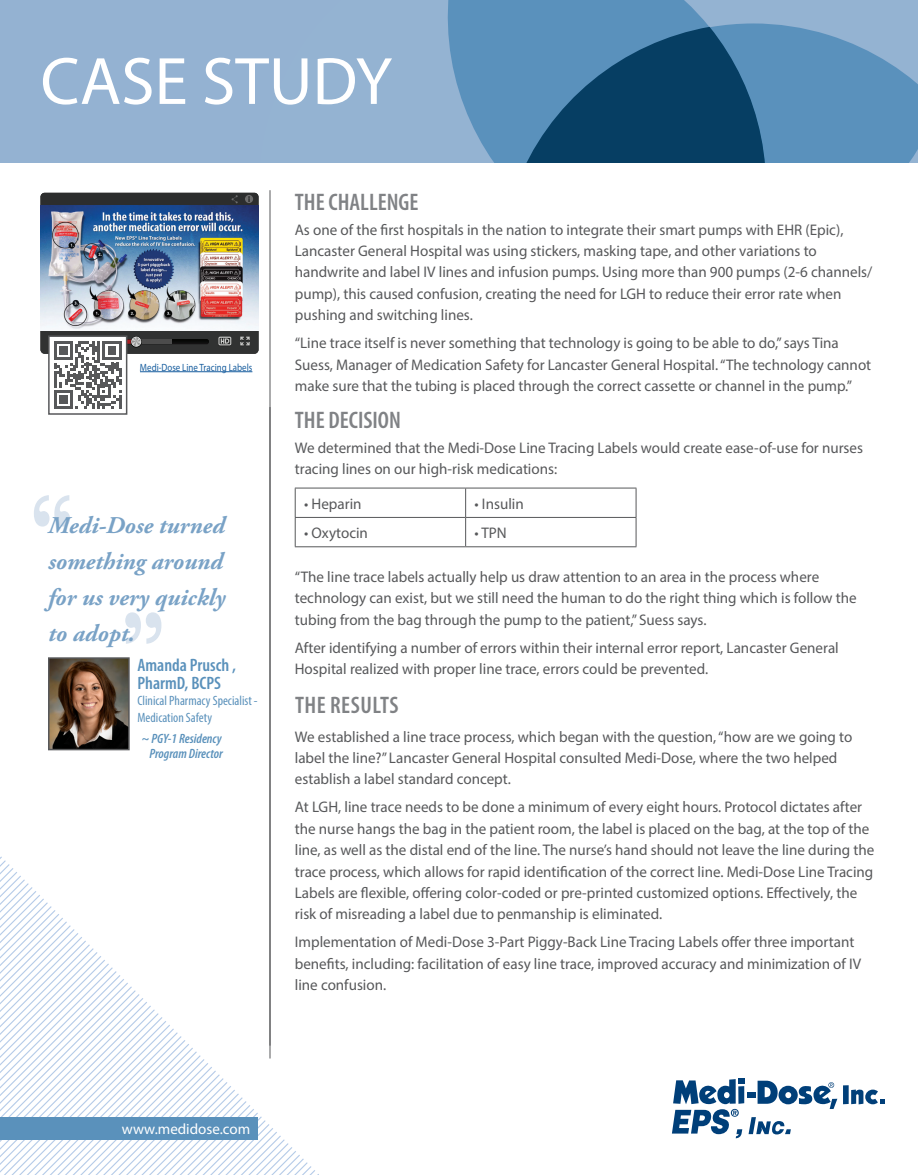
<style>
.page{position:relative;width:918px;height:1175px;background:#fff}
.page>*{position:absolute;margin:0;border:0;box-sizing:border-box;transform-origin:0 0}
.body{font:700 90px "Baskerville";color:#d9e3ee;scale:.85 1}
.t1{font:67.5px "Myriad Pro";color:#fff}
.body-2{font:italic 700 24px/36px "Adobe Garamond Pro";color:#79a2c6;text-align:justify}
.body-3{font:600 condensed 24px "Myriad Pro";color:#808285}
.body-4{font:600 condensed 24px "Myriad Pro";letter-spacing:.02em;color:#808285}
.body-5{font:600 condensed 18px/18px "Myriad Pro";color:#5a91bb}
.body-6{font:15.3px/21.3px "Myriad Pro";color:#57585a}
.t2{font:15px "Myriad Pro";color:#fff}
.body-7{font:condensed 13.5px/16.5px "Myriad Pro";color:#5a91bb}
.body-8{font:italic 600 condensed 13.5px/15px "Myriad Pro";color:#5a91bb;text-align:center}
.body-9{font:10.5px "Myriad Pro";color:#175d9e;scale:.85 1}
</style>
<div class="page">
<div style="left:0;top:0;width:918px;height:163px;background:#94b2d2"></div>
<svg style="left:447px;top:0;width:259px;height:163px;fill:#5a91bc"></svg>
<svg style="left:515px;top:23px;width:403px;height:140px;background:#3d739b"></svg>
<hr style="left:270px;top:190px;width:1px;height:868px;background:#57585a">
<svg style="left:0;top:856px;width:315px;height:318px"></svg>
<hr style="left:270px;top:407px;width:1px;height:638px;background:#57585a">
<div style="left:0;top:1117px;width:257px;height:23px;background:#5a91bb"></div>
<div style="left:843px;top:1085px;width:6px;height:19px;background:#003f79"></div>
<svg style="left:851px;top:1089px;width:34px;height:15px"></svg>
<svg style="left:672px;top:1078px;width:165px;height:60px"></svg>
<hr style="left:295px;top:487px;width:171px;height:1px;background:#57585a">
<hr style="left:466px;top:487px;width:170px;height:1px;background:#57585a">
<hr style="left:295px;top:517px;width:171px;height:1px;background:#57585a">
<svg style="left:295px;top:488px;width:1px;height:58px"></svg>
<hr style="left:466px;top:517px;width:170px;height:1px;background:#57585a">
<svg style="left:465px;top:488px;width:1px;height:58px"></svg>
<svg style="left:636px;top:488px;width:1px;height:58px"></svg>
<hr style="left:295px;top:546px;width:171px;height:1px;background:#57585a">
<hr style="left:466px;top:546px;width:170px;height:1px;background:#57585a">
<svg style="left:40px;top:193px;width:219px;height:13px;background:#2c3035"></svg>
<img style="left:40px;top:206px;width:219px;height:124px">
<svg style="left:40px;top:331px;width:219px;height:78px"></svg>
<div style="left:48px;top:335px;width:79px;height:80px;border:2px solid #57585a"></div>
<hr style="left:140px;top:371px;width:112px;height:1px;background:#175d9e">
<img style="left:51px;top:660px;width:76px;height:87px">
<div style="left:48px;top:657px;width:82px;height:93px;border:2px solid #57585a"></div>
<h2 class="t1" style="left:40px;top:40px;width:353px">CASE STUDY</h2>
<p class="body-9" style="left:140px;top:361px;width:134px">Medi-Dose Line Tracing Labels</p>
<p class="body" style="left:29px;top:464px;width:55px">“</p>
<p class="body-2" style="left:48px;top:507px;width:179px">Medi-Dose turned something around for us very quickly to adopt.</p>
<p class="body-5" style="left:137px;top:655px;width:100px">Amanda Prusch ,<br>PharmD, BCPS</p>
<p class="body-7" style="left:137px;top:692px;width:122px">Clinical Pharmacy Specialist -<br>Medication Safety</p>
<p class="body-8" style="left:141px;top:730px;width:83px">~ PGY-1 Residency<br>Program Director</p>
<p class="body" style="left:166px;top:675px;width:55px;rotate:-180deg">“</p>
<p class="body-3" style="left:295px;top:187px;width:125px">THE CHALLENGE</p>
<p class="body-6" style="left:295px;top:218px;width:579px">As one of the first hospitals in the nation to integrate their smart pumps with EHR (Epic), Lancaster General Hospital was using stickers, masking tape, and other variations to handwrite and label IV lines and infusion pumps. Using more than 900 pumps (2-6 channels/ pump), this caused confusion, creating the need for LGH to reduce their error rate when pushing and switching lines.</p>
<p class="body-6" style="left:295px;top:332px;width:578px">“Line trace itself is never something that technology is going to be able to do,” says Tina<br>Suess, Manager of Medication Safety for Lancaster General Hospital. “The technology cannot make sure that the tubing is placed through the correct cassette or channel in the pump.”</p>
<p class="body-3" style="left:295px;top:405px;width:108px">THE DECISION</p>
<p class="body-6" style="left:295px;top:437px;width:570px">We determined that the Medi-Dose Line Tracing Labels would create ease-of-use for nurses tracing lines on our high-risk medications:</p>
<p class="body-6" style="left:304px;top:492px;width:59px">• Heparin</p>
<p class="body-6" style="left:475px;top:492px;width:51px">• Insulin</p>
<p class="body-6" style="left:304px;top:522px;width:65px">• Oxytocin</p>
<p class="body-6" style="left:475px;top:522px;width:34px">• TPN</p>
<p class="body-6" style="left:295px;top:566px;width:563px">“The line trace labels actually help us draw attention to an area in the process where technology can exist, but we still need the human to do the right thing which is follow the tubing from the bag through the pump to the patient,” Suess says.</p>
<p class="body-6" style="left:295px;top:637px;width:545px">After identifying a number of errors within their internal error report, Lancaster General<br>Hospital realized with proper line trace, errors could be prevented.</p>
<p class="body-4" style="left:295px;top:690px;width:105px">THE RESULTS</p>
<p class="body-6" style="left:295px;top:725px;width:559px">We established a line trace process, which began with the question, “how are we going to label the line?” Lancaster General Hospital consulted Medi-Dose, where the two helped establish a label standard concept.</p>
<p class="body-6" style="left:295px;top:796px;width:581px">At LGH, line trace needs to be done a minimum of every eight hours. Protocol dictates after the nurse hangs the bag in the patient room, the label is placed on the bag, at the top of the line, as well as the distal end of the line. The nurse’s hand should not leave the line during the trace process, which allows for rapid identification of the correct line. Medi-Dose Line Tracing Labels are flexible, offering color-coded or pre-printed customized options. Effectively, the risk of misreading a label due to penmanship is eliminated.</p>
<p class="body-6" style="left:295px;top:931px;width:568px">Implementation of Medi-Dose 3-Part Piggy-Back Line Tracing Labels offer three important benefits, including: facilitation of easy line trace, improved accuracy and minimization of IV line confusion.</p>
<p class="t2" style="left:122px;top:1119px;width:130px">www.medidose.com</p>
</div>
